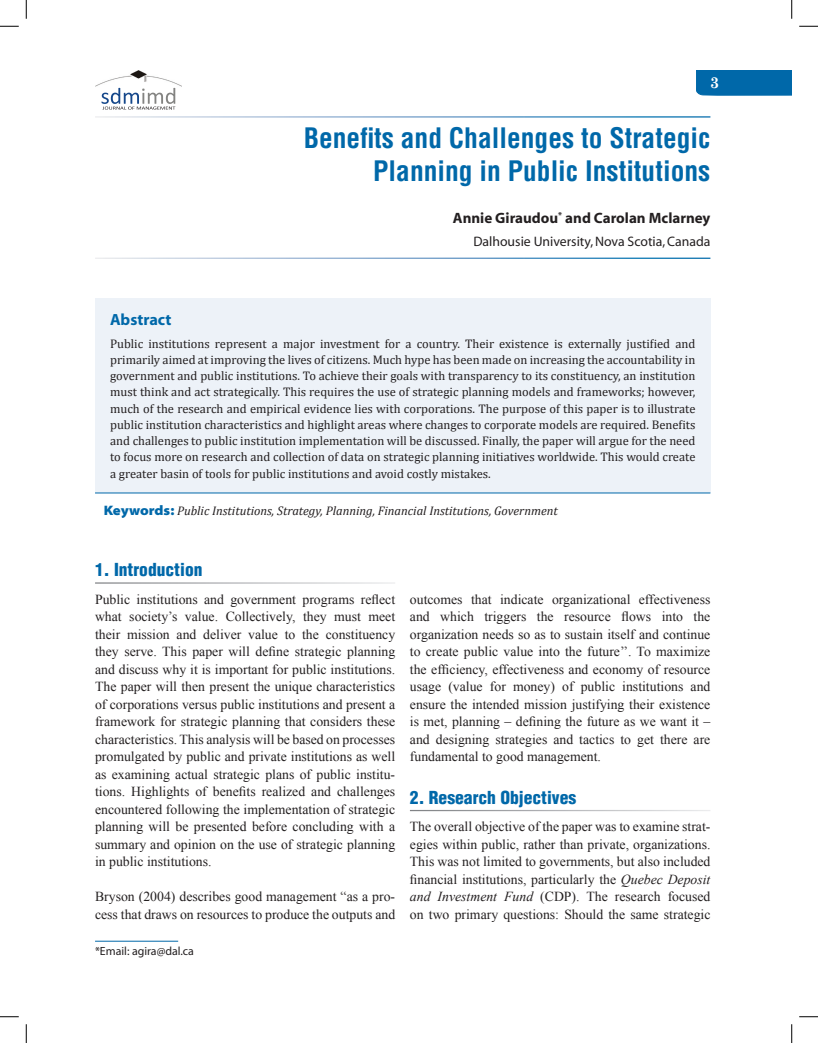
<style>
.page{position:relative;width:818px;height:1043px;background:#fff}
.page>*{position:absolute;margin:0;border:0;box-sizing:border-box;transform-origin:0 0}
.AT{font:700 condensed 27.5px/33.8px "Helvetica";color:#0068a9;text-align:right}
.t1{font:900 condensed 17.5px "Helvetica";color:#0068a9}
.Abs_Head{font:700 16.25px "Myriad Pro";color:#0068a9}
.Folio{font:700 15.62px "Century Schoolbook";color:#fff}
.Author{font:700 15px "Myriad";color:#231f20}
.Text{font:13.75px/17.5px "Times New Roman";color:#231f20;text-align:justify}
.Text_Ind{font:13.75px/17.5px "Times New Roman";color:#231f20}
.Affiliation{font:13.75px "Myriad";color:#231f20}
.Abs_Text1{font:12.5px/16.2px "Cambria";color:#231f20;text-align:justify}
.Keyword{font:italic 12.5px "Cambria";color:#231f20}
.Footnote{font:11.88px "Myriad Pro";color:#231f20}
.s1{font-family:"Myriad Pro";font-weight:900;font-style:normal;font-stretch:semi-expanded;font-size:13.75px;color:#0068a9}
.s2{font-style:italic}
</style>
<div class="page">
<img style="left:95px;top:71px;width:87px;height:39px">
<img style="left:105px;top:106px;width:51px;height:4px">
<img style="left:111px;top:88px;width:64px;height:16px">
<div style="left:696px;top:70px;width:95px;height:26px;background:#0068a9"></div>
<hr style="left:95px;top:940px;width:83px;height:1px;background:#0068a9">
<div style="left:95px;top:298px;width:615px;height:195px;background:#edf2f8"></div>
<hr style="left:95px;top:492px;width:615px;height:1px;background:#0068a9">
<svg style="left:0;top:25px;width:19px;height:2px"></svg>
<svg style="left:799px;top:25px;width:19px;height:2px"></svg>
<svg style="left:0;top:1016px;width:19px;height:1px"></svg>
<svg style="left:799px;top:1016px;width:19px;height:1px"></svg>
<svg style="left:25px;top:0;width:2px;height:19px"></svg>
<svg style="left:25px;top:1024px;width:2px;height:18px"></svg>
<svg style="left:791px;top:0;width:1px;height:19px"></svg>
<svg style="left:791px;top:1024px;width:1px;height:18px"></svg>
<p class="Folio" style="left:710px;top:70px;width:10px">3</p>
<p class="AT" style="left:304px;top:120px;width:408px">Benefits and Challenges to Strategic<br>Planning in Public Institutions</p>
<p class="Author" style="left:453px;top:210px;width:259px">Annie Giraudou<sup>*</sup> and Carolan Mclarney</p>
<p class="Affiliation" style="left:473px;top:235px;width:238px">Dalhousie University, Nova Scotia, Canada</p>
<p class="Abs_Head" style="left:110px;top:310px;width:63px">Abstract</p>
<p class="Abs_Text1" style="left:110px;top:335px;width:587px">Public institutions represent a major investment for a country. Their existence is externally justified and primarily aimed at improving the lives of citizens. Much hype has been made on increasing the accountability in government and public institutions. To achieve their goals with transparency to its constituency, an institution must think and act strategically. This requires the use of strategic planning models and frameworks; however, much of the research and empirical evidence lies with corporations. The purpose of this paper is to illustrate public institution characteristics and highlight areas where changes to corporate models are required. Benefits and challenges to public institution implementation will be discussed. Finally, the paper will argue for the need to focus more on research and collection of data on strategic planning initiatives worldwide. This would create a greater basin of tools for public institutions and avoid costly mistakes.</p>
<p class="Keyword" style="left:104px;top:503px;width:455px"><span class="s1">Keywords:</span> Public Institutions, Strategy, Planning, Financial Institutions, Government</p>
<h1 class="t1" style="left:95px;top:558px;width:109px">1. Introduction</h1>
<p class="Text" style="left:95px;top:590px;width:302px">Public institutions and government programs reflect what society’s value. Collectively, they must meet their mission and deliver value to the constituency they serve. This paper will define strategic planning and discuss why it is important for public institutions.<br>The paper will then present the unique characteristics of corporations versus public institutions and present a framework for strategic planning that considers these characteristics. This analysis will be based on processes promulgated by public and private institutions as well as examining actual strategic plans of public institu&shy;tions. Highlights of benefits realized and challenges encountered following the implementation of strategic planning will be presented before concluding with a summary and opinion on the use of strategic planning in public institutions.</p>
<p class="Text_Ind" style="left:95px;top:887px;width:301px">Bryson (2004) describes good management “as a pro&shy;cess that draws on resources to produce the outputs and</p>
<p class="Footnote" style="left:95px;top:945px;width:100px">*Email: agira@dal.ca</p>
<p class="Text_Ind" style="left:410px;top:590px;width:302px;text-align:justify">outcomes that indicate organizational effectiveness and which triggers the resource flows into the organization needs so as to sustain itself and continue to create public value into the future’’. To maximize the efficiency, effectiveness and economy of resource usage (value for money) of public institutions and ensure the intended mission justifying their existence is met, planning – defining the future as we want it – and designing strategies and tactics to get there are fundamental to good management.</p>
<h1 class="t1" style="left:410px;top:786px;width:168px">2. Research Objectives</h1>
<p class="Text" style="left:410px;top:817px;width:302px">The overall objective of the paper was to examine strat&shy;egies within public, rather than private, organizations.<br>This was not limited to governments, but also included financial institutions, particularly the <span class="s2">Quebec Deposit and Investment Fund</span> (CDP). The research focused on two primary questions: Should the same strategic</p>
</div>
